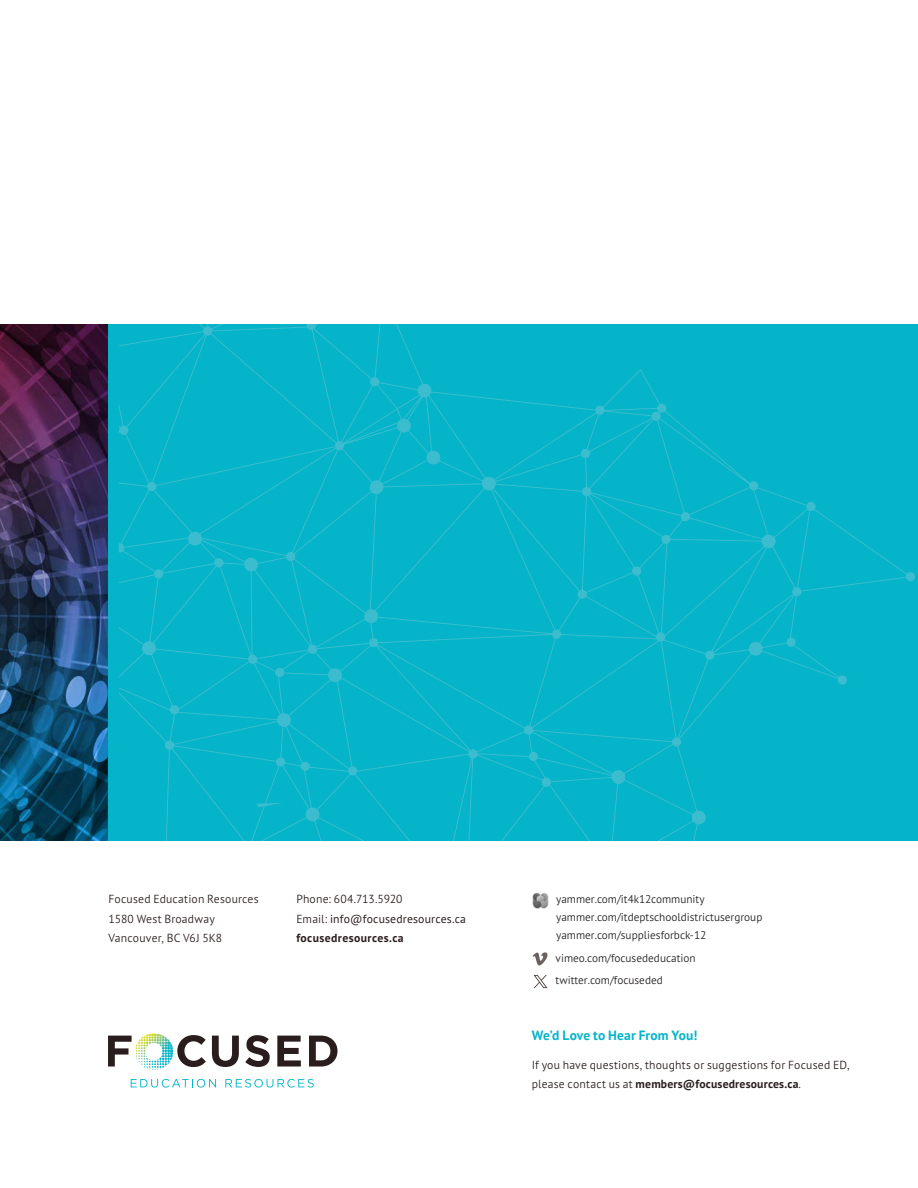
<style>
.page{position:relative;width:918px;height:1188px;background:#fff}
.page>*{position:absolute;margin:0;border:0;box-sizing:border-box;transform-origin:0 0}
.main_text{font:700 13.5px "PT Sans Pro";letter-spacing:.005em;color:#05b4c8}
.main_text-2{font:300 11.7px/19.5px "PT Sans Pro";letter-spacing:.015em;color:#2a1d1d}
.main_text-3{font:700 11.7px "PT Sans Pro";letter-spacing:.035em;color:#2a1d1d}
._2021_table_text{font:300 11.25px "PT Sans Pro";color:#231f20}
.s1{font-weight:400}
.s2{font-weight:700}
</style>
<div class="page">
<div style="left:119px;top:324px;width:796px;height:516px;background:#05b4c8"></div>
<img style="left:0;top:324px;width:108px;height:517px">
<svg style="left:256px;top:803px;width:27px;height:4px"></svg>
<svg style="left:212px;top:1036px;width:27px;height:31px"></svg>
<svg style="left:245px;top:1035px;width:25px;height:32px"></svg>
<svg style="left:277px;top:1036px;width:24px;height:31px"></svg>
<svg style="left:309px;top:1036px;width:29px;height:31px"></svg>
<svg style="left:131px;top:1079px;width:85px;height:9px"></svg>
<svg style="left:225px;top:1079px;width:89px;height:9px"></svg>
<svg style="left:108px;top:1034px;width:98px;height:36px"></svg>
<svg style="left:532px;top:952px;width:15px;height:13px"></svg>
<svg style="left:533px;top:975px;width:15px;height:13px"></svg>
<img style="left:532px;top:892px;width:17px;height:17px">
<p class="main_text-2" style="left:108px;top:889px;width:152px">Focused Education Resources</p>
<p class="main_text-2" style="left:108px;top:909px;width:108px">1580 West Broadway</p>
<p class="main_text-2" style="left:108px;top:928px;width:115px">Vancouver, BC V6J 5K8</p>
<p class="main_text-2" style="left:296px;top:889px;width:171px">Phone: 604.713.5920<br>Email: <span class="s1">info@focusedresources.ca</span></p>
<p class="main_text-3" style="left:296px;top:930px;width:109px">focusedresources.ca</p>
<p class="_2021_table_text" style="left:556px;top:892px;width:150px">yammer.com/it4k12community</p>
<p class="_2021_table_text" style="left:556px;top:910px;width:208px">yammer.com/itdeptschooldistrictusergroup</p>
<p class="_2021_table_text" style="left:556px;top:928px;width:152px">yammer.com/suppliesforbck-12</p>
<p class="_2021_table_text" style="left:556px;top:950px;width:142px">vimeo.com/focusededucation</p>
<p class="_2021_table_text" style="left:556px;top:973px;width:109px">twitter.com/focuseded</p>
<p class="main_text" style="left:532px;top:1027px;width:167px">We’d Love to Hear From You!</p>
<p class="main_text-2" style="left:532px;top:1054px;width:319px">If you have questions, thoughts or suggestions for Focused ED, please contact us at <span class="s2">members@focusedresources.ca</span>.</p>
</div>
